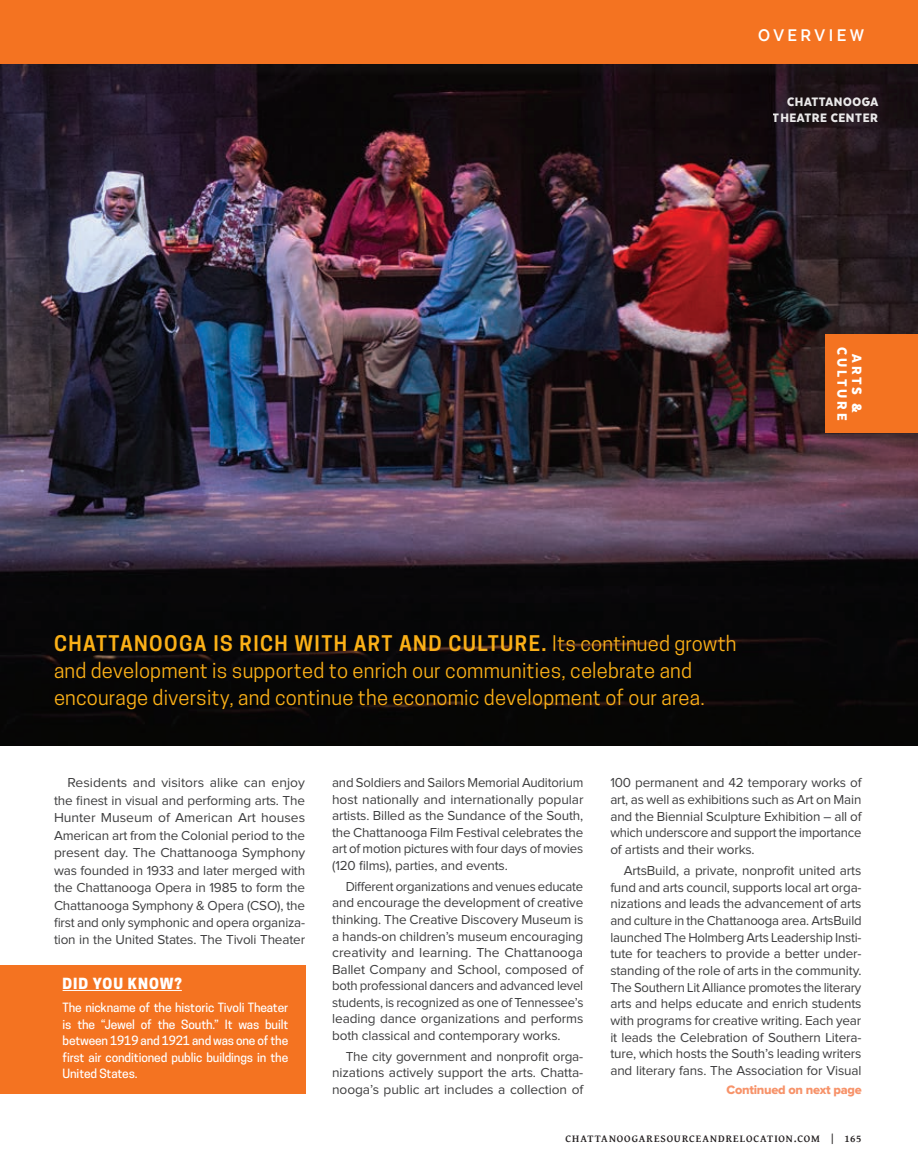
<style>
.page{position:relative;width:918px;height:1175px;background:#fff}
.page>*{position:absolute;margin:0;border:0;box-sizing:border-box;transform-origin:0 0}
.t1{font:20.25px/27px "Cooper Hewitt";letter-spacing:.01em;color:#fbb017}
.t2{font:700 19.5px "Texta Narrow";letter-spacing:.18em;color:#fff}
.t3{font:900 15.6px/14.7px "Texta Narrow";letter-spacing:.18em;color:#fff;text-align:center}
.DYK_Head{font:800 14.4px "Cooper Hewitt";letter-spacing:.065em;color:#fff}
.t4{font:900 14.1px/15.5px "Texta Narrow";letter-spacing:.04em;color:#fff;text-align:right}
.Intro_Body{font:13.5px/16.5px "Proxima Nova";letter-spacing:-.01em;color:#3e3e3f;text-align:justify}
.Paragraph_Listing_Bo{font:12.75px "Proxima Nova Extrabld";letter-spacing:-.02em;color:#f7936a}
.DYK_Body{font:500 12px/16.5px "Cooper Hewitt";letter-spacing:-.01em;color:#fff;text-align:justify}
.t5{font:700 10.5px "Gentium Basic";letter-spacing:.09em;color:#231f20}
.s1{font-weight:600}
</style>
<div class="page">
<img style="left:0;top:76px;width:918px;height:669px">
<div style="left:0;top:0;width:918px;height:76px;background:#231f20;opacity:.27"></div>
<div style="left:0;top:0;width:918px;height:64px;background:#f47321"></div>
<div style="left:814px;top:337px;width:104px;height:107px;background:#231f20;opacity:.28"></div>
<div style="left:825px;top:334px;width:93px;height:98px;background:#f47321"></div>
<div style="left:0;top:965px;width:305px;height:129px;background:#f47321"></div>
<hr style="left:63px;top:990px;width:119px;height:1px;background:#fff">
<p class="t2" style="left:758px;top:25px;width:108px">OVERVIEW</p>
<p class="t4" style="left:773px;top:94px;width:107px">CHATTANOOGA<br>THEATRE CENTER</p>
<p class="t1" style="left:54px;top:630px;width:684px"><span class="s1">CHATTANOOGA IS RICH WITH ART AND CULTURE.</span> Its continued growth and development is supported to enrich our communities, celebrate and encourage diversity, and continue the economic development of our area.</p>
<p class="t3" style="left:865px;top:347px;width:74px;rotate:90deg">ARTS &amp;<br>CULTURE</p>
<p class="Intro_Body" style="left:54px;top:774px;width:253px;line-height:17.4px;text-indent:14px">Residents and visitors alike can enjoy the finest in visual and performing arts. The Hunter Museum of American Art houses American art from the Colonial period to the present day. The Chattanooga Symphony was founded in 1933 and later merged with the Chattanooga Opera in 1985 to form the Chattanooga Symphony &amp; Opera (CSO), the first and only symphonic and opera organiza&shy;tion in the United States. The Tivoli Theater</p>
<p class="Intro_Body" style="left:332px;top:775px;width:253px">and Soldiers and Sailors Memorial Auditorium host nationally and internationally popular artists. Billed as the Sundance of the South, the Chattanooga Film Festival celebrates the art of motion pictures with four days of movies (120 films), parties, and events.</p>
<p class="Intro_Body" style="left:332px;top:878px;width:253px;text-indent:14px">Different organizations and venues educate and encourage the development of creative thinking. The Creative Discovery Museum is a hands-on children’s museum encouraging creativity and learning. The Chattanooga Ballet Company and School, composed of both professional dancers and advanced level students, is recognized as one of Tennessee’s leading dance organizations and performs both classical and contemporary works.</p>
<p class="Intro_Body" style="left:332px;top:1048px;width:253px;text-indent:14px">The city government and nonprofit orga&shy;nizations actively support the arts. Chatta&shy;nooga’s public art includes a collection of</p>
<p class="DYK_Head" style="left:63px;top:975px;width:121px">DID YOU KNOW?</p>
<p class="DYK_Body" style="left:63px;top:999px;width:227px">The nickname of the historic Tivoli Theater is the “Jewel of the South.” It was built between 1919 and 1921 and was one of the first air conditioned public buildings in the United States.</p>
<p class="Intro_Body" style="left:610px;top:775px;width:253px">100 permanent and 42 temporary works of art, as well as exhibitions such as Art on Main and the Biennial Sculpture Exhibition – all of which underscore and support the importance of artists and their works.</p>
<p class="Intro_Body" style="left:610px;top:862px;width:253px;text-indent:14px">ArtsBuild, a private, nonprofit united arts fund and arts council, supports local art orga&shy;nizations and leads the advancement of arts and culture in the Chattanooga area. ArtsBuild launched The Holmberg Arts Leadership Insti&shy;tute for teachers to provide a better under&shy;standing of the role of arts in the community.<br>The Southern Lit Alliance promotes the literary arts and helps educate and enrich students with programs for creative writing. Each year it leads the Celebration of Southern Litera&shy;ture, which hosts the South’s leading writers and literary fans. The Association for Visual</p>
<p class="Paragraph_Listing_Bo" style="left:726px;top:1084px;width:137px">Continued on next page</p>
<p class="t5" style="left:565px;top:1130px;width:298px">CHATTANOOGARESOURCEANDRELOCATION.COM | 165</p>
</div>
